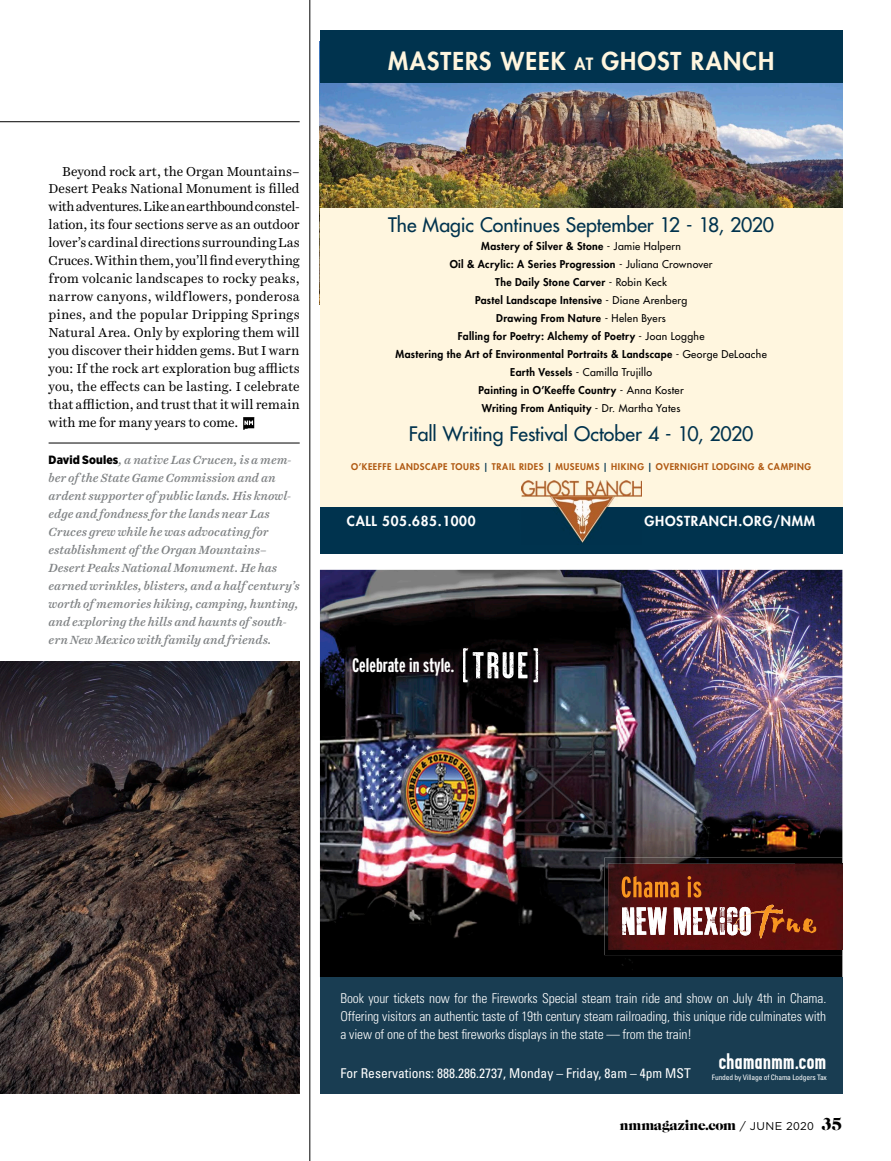
<style>
.page{position:relative;width:891px;height:1161px;background:#fff}
.page>*{position:absolute;margin:0;border:0;box-sizing:border-box;transform-origin:0 0}
.t1{font:800 24px "Futura Std";letter-spacing:.04em;color:#fff6df}
.t2{font:700 22.5px "Garage Gothic";letter-spacing:.02em;color:#fff}
.t3{font:500 19.5px "Futura Std";letter-spacing:-.005em;color:#00334e}
.t4{font:700 extra-condensed 19.5px "Interstate";color:#fff}
.t5{font:300 condensed 13.5px/18px "Univers LT Std";letter-spacing:-.01em;color:#fff;text-align:justify}
.t6{font:condensed 13.5px "Univers LT Std";color:#fff}
.t7{font:800 13.5px "Futura Std";letter-spacing:.05em;color:#fff}
.t8{font:13.5px "Caslon Gra D";letter-spacing:-.01em;color:#000}
.t9{font:13.2px/18px "Harriet Test Text";color:#000;text-align:justify}
.t10{font:italic 500 12px/18px "Harriet Test Text";letter-spacing:-.005em;color:#7f8284}
.t11{font:800 10.5px/18px "Futura Std";letter-spacing:.03em;color:#000;text-align:center}
.t12{font:800 9px "Futura Std";letter-spacing:.065em;color:#b05912}
.t13{font:condensed 7.5px "Univers LT Std";letter-spacing:-.02em;color:#fff}
.s1{font-family:"Gotham Narrow";font-weight:900;font-style:normal;color:#000}
.s2{font-size:16.5px}
.s3{font-weight:500}
.s4{color:#00334e}
.s5{font-family:"Gotham";font-size:11.25px}
.s6{font-size:18px}
</style>
<div class="page">
<img style="left:320px;top:570px;width:522px;height:407px">
<svg style="left:463px;top:648px;width:75px;height:35px"></svg>
<div style="left:320px;top:977px;width:522px;height:116px;background:#193d52"></div>
<img style="left:604px;top:858px;width:238px;height:97px">
<img style="left:608px;top:949px;width:234px;height:1px">
<img style="left:608px;top:864px;width:234px;height:85px">
<img style="left:632px;top:917px;width:61px;height:1px">
<img style="left:622px;top:907px;width:10px;height:28px">
<img style="left:637px;top:907px;width:9px;height:28px">
<img style="left:648px;top:907px;width:19px;height:28px">
<img style="left:674px;top:907px;width:17px;height:28px">
<img style="left:693px;top:907px;width:17px;height:28px">
<svg style="left:710px;top:905px;width:106px;height:33px;background:#955442"></svg>
<svg style="left:622px;top:876px;width:57px;height:22px"></svg>
<svg style="left:688px;top:876px;width:13px;height:22px"></svg>
<img style="left:320px;top:82px;width:522px;height:126px">
<div style="left:320px;top:208px;width:522px;height:304px;background:#fff6df"></div>
<div style="left:320px;top:30px;width:522px;height:52px;background:#00334e"></div>
<div style="left:320px;top:507px;width:522px;height:47px;background:#00334e"></div>
<img style="left:522px;top:481px;width:120px;height:62px">
<hr style="left:310px;top:0;width:1px;height:1161px;background:#000">
<hr style="left:49px;top:443px;width:251px;height:1px;background:#000">
<svg style="left:243px;top:417px;width:11px;height:13px"></svg>
<hr style="left:0;top:121px;width:300px;height:1px;background:#000">
<img style="left:0;top:662px;width:300px;height:432px">
<p class="t9" style="left:49px;top:162px;width:253px;text-indent:14px">Beyond rock art, the Organ Mountains– Desert Peaks National Monument is filled with adventures. Like an earthbound constel&shy;lation, its four sections serve as an outdoor lover’s cardinal directions surrounding Las Cruces. Within them, you’ll find everything from volcanic landscapes to rocky peaks, narrow canyons, wildflowers, ponderosa pines, and the popular Dripping Springs Natural Area. Only by exploring them will you discover their hidden gems. But I warn you: If the rock art exploration bug afflicts you, the effects can be lasting. I celebrate that affliction, and trust that it will remain with me for many years to come.</p>
<p class="t10" style="left:49px;top:450px;width:253px"><span class="s1">David Soules</span>, a native Las Crucen, is a mem&shy;ber of the State Game Commission and an ardent supporter of public lands. His knowl&shy;edge and fondness for the lands near Las Cruces grew while he was advocating for establishment of the Organ Mountains– Desert Peaks National Monument. He has earned wrinkles, blisters, and a half century’s worth of memories hiking, camping, hunting, and exploring the hills and haunts of south&shy;ern New Mexico with family and friends.</p>
<h1 class="t1" style="left:388px;top:46px;width:388px">MASTERS WEEK <span class="s2">AT</span> GHOST RANCH</h1>
<h3 class="t3" style="left:388px;top:213px;width:388px">The Magic Continues September 12 - 18, 2020</h3>
<p class="t11" style="left:396px;top:237px;width:373px">Mastery of Silver &amp; Stone <span class="s3">- Jamie Halpern<br></span>Oil &amp; Acrylic: A Series Progression <span class="s3">- Juliana Crownover<br></span>The Daily Stone Carver <span class="s3">- Robin Keck<br></span>Pastel Landscape Intensive <span class="s3">- Diane Arenberg<br></span>Drawing From Nature <span class="s3">- Helen Byers<br></span>Falling for Poetry: Alchemy of Poetry <span class="s3">- Joan Logghe<br></span>Mastering the Art of Environmental Portraits &amp; Landscape <span class="s3">- George DeLoache </span>Earth Vessels <span class="s3">- Camilla Trujillo<br></span>Painting in O’Keeffe Country <span class="s3">- Anna Koster<br></span>Writing From Antiquity <span class="s3">- Dr. Martha Yates</span></p>
<h3 class="t3" style="left:409px;top:422px;width:346px">Fall Writing Festival October 4 - 10, 2020</h3>
<p class="t12" style="left:351px;top:461px;width:462px">O’KEEFFE LANDSCAPE TOURS <span class="s4">|</span> TRAIL RIDES <span class="s4">|</span> MUSEUMS <span class="s4">|</span> HIKING <span class="s4">|</span> OVERNIGHT LODGING &amp; CAMPING</p>
<p class="t7" style="left:347px;top:512px;width:130px">CALL 505.685.1000</p>
<p class="t7" style="left:645px;top:512px;width:172px">GHOSTRANCH.ORG/NMM</p>
<h3 class="t4" style="left:352px;top:655px;width:104px">Celebrate in style.</h3>
<p class="t5" style="left:341px;top:989px;width:487px">Book your tickets now for the Fireworks Special steam train ride and show on July 4th in Chama.<br>Offering visitors an authentic taste of 19th century steam railroading, this unique ride culminates with a view of one of the best fireworks displays in the state — from the train!</p>
<h2 class="t2" style="left:719px;top:1049px;width:109px">chamanmm.com</h2>
<p class="t6" style="left:341px;top:1065px;width:352px">For Reservations: 888.286.2737, Monday – Friday, 8am – 4pm MST</p>
<p class="t13" style="left:712px;top:1073px;width:117px">Funded by Village of Chama Lodgers Tax</p>
<p class="t8" style="left:620px;top:1117px;width:224px">nmmagazine.com <span class="s5">/ JUNE 2020</span> <span class="s6">35</span></p>
</div>
